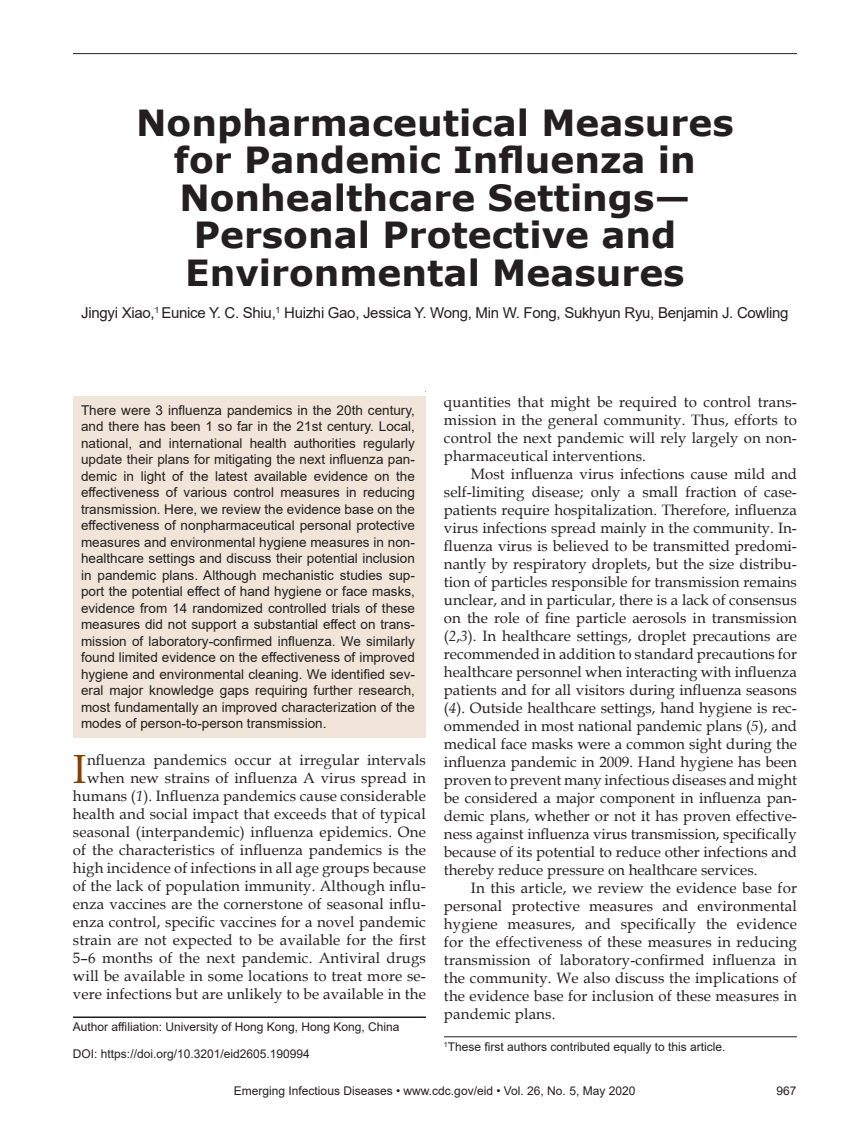
<style>
.page{position:relative;width:851px;height:1134px;background:#fff}
.page>*{position:absolute;margin:0;border:0;box-sizing:border-box;transform-origin:0 0}
.Drop_Cap{font:40.8px "Book Antiqua";color:#854004}
.Article_Title{font:700 36px/37.5px "Verdana";color:#231f20;text-align:center}
.Body_Text{font:15px/18px "Book Antiqua";letter-spacing:.005em;color:#231f20;text-align:justify}
.Drop_Cap-2{font:15px/18px "Book Antiqua";letter-spacing:.01em;color:#231f20;text-align:right}
.Authors{font:15px "Arial";letter-spacing:-.02em;color:#231f20}
.Abstract{font:13.5px/16.5px "Arial";color:#231f20;text-align:justify}
.Affiliations{font:12px "Arial";color:#231f20}
.Footnote{font:12px "Arial";color:#231f20}
.DOI{font:12px "Arial";color:#231f20}
.s1{font-style:italic}
</style>
<div class="page">
<hr style="left:73px;top:53px;width:723px;height:1px;background:#231f20">
<div style="left:72px;top:396px;width:353px;height:342px;background:#f0e5d8"></div>
<hr style="left:73px;top:1016px;width:353px;height:2px;background:#231f20">
<hr style="left:444px;top:1036px;width:353px;height:1px;background:#231f20">
<p class="Article_Title" style="left:136px;top:103px;width:599px">Nonpharmaceutical Measures for Pandemic Influenza in<br>Nonhealthcare Settings—<br>Personal Protective and<br>Environmental Measures</p>
<p class="Authors" style="left:81px;top:303px;width:708px">Jingyi Xiao,<sup>1</sup> Eunice Y. C. Shiu,<sup>1</sup> Huizhi Gao, Jessica Y. Wong, Min W. Fong, Sukhyun Ryu, Benjamin J. Cowling</p>
<p class="Abstract" style="left:81px;top:402px;width:335px">There were 3 influenza pandemics in the 20th century, and there has been 1 so far in the 21st century. Local, national, and international health authorities regularly update their plans for mitigating the next influenza pan&shy;demic in light of the latest available evidence on the effectiveness of various control measures in reducing transmission. Here, we review the evidence base on the effectiveness of nonpharmaceutical personal protective measures and environmental hygiene measures in non&shy;healthcare settings and discuss their potential inclusion in pandemic plans. Although mechanistic studies sup&shy;port the potential effect of hand hygiene or face masks, evidence from 14 randomized controlled trials of these measures did not support a substantial effect on trans&shy;mission of laboratory-confirmed influenza. We similarly found limited evidence on the effectiveness of improved hygiene and environmental cleaning. We identified sev&shy;eral major knowledge gaps requiring further research, most fundamentally an improved characterization of the modes of person-to-person transmission.</p>
<p class="Drop_Cap-2" style="left:73px;top:751px;width:354px">nfluenza pandemics occur at irregular intervals when new strains of influenza A virus spread in humans (<span class="s1">1</span>). Influenza pandemics cause considerable health and social impact that exceeds that of typical seasonal (interpandemic) influenza epidemics. One of the characteristics of influenza pandemics is the high incidence of infections in all age groups because of the lack of population immunity. Although influ&shy;enza vaccines are the cornerstone of seasonal influ&shy;enza control, specific vaccines for a novel pandemic strain are not expected to be available for the first 5–6 months of the next pandemic. Antiviral drugs will be available in some locations to treat more se&shy;vere infections but are unlikely to be available in the</p>
<p class="Drop_Cap" style="left:73px;top:741px;width:15px">I</p>
<p class="Affiliations" style="left:73px;top:1019px;width:328px">Author affiliation: University of Hong Kong, Hong Kong, China</p>
<p class="DOI" style="left:73px;top:1046px;width:238px">DOI: https://doi.org/10.3201/eid2605.190994</p>
<p class="Drop_Cap-2" style="left:444px;top:393px;width:354px;text-align:justify">quantities that might be required to control trans&shy;mission in the general community. Thus, efforts to control the next pandemic will rely largely on non&shy;pharmaceutical interventions.</p>
<p class="Body_Text" style="left:444px;top:465px;width:354px;text-indent:27px">Most influenza virus infections cause mild and self-limiting disease; only a small fraction of case&shy;patients require hospitalization. Therefore, influenza virus infections spread mainly in the community. In&shy;fluenza virus is believed to be transmitted predomi&shy;nantly by respiratory droplets, but the size distribu&shy;tion of particles responsible for transmission remains unclear, and in particular, there is a lack of consensus on the role of fine particle aerosols in transmission (<span class="s1">2</span>,<span class="s1">3</span>). In healthcare settings, droplet precautions are recommended in addition to standard precautions for healthcare personnel when interacting with influenza patients and for all visitors during influenza seasons (<span class="s1">4</span>). Outside healthcare settings, hand hygiene is rec&shy;ommended in most national pandemic plans (<span class="s1">5</span>), and medical face masks were a common sight during the influenza pandemic in 2009. Hand hygiene has been proven to prevent many infectious diseases and might be considered a major component in influenza pan&shy;demic plans, whether or not it has proven effective&shy;ness against influenza virus transmission, specifically because of its potential to reduce other infections and thereby reduce pressure on healthcare services.</p>
<p class="Body_Text" style="left:444px;top:879px;width:354px;text-indent:27px">In this article, we review the evidence base for personal protective measures and environmental hygiene measures, and specifically the evidence for the effectiveness of these measures in reducing transmission of laboratory-confirmed influenza in the community. We also discuss the implications of the evidence base for inclusion of these measures in pandemic plans.</p>
<p class="Footnote" style="left:444px;top:1038px;width:283px"><sup>1</sup>These first authors contributed equally to this article.</p>
<p class="Affiliations" style="left:234px;top:1083px;width:403px">Emerging Infectious Diseases • www.cdc.gov/eid • Vol. 26, No. 5, May 2020</p>
<p class="Affiliations" style="left:776px;top:1083px;width:22px">967</p>
</div>
